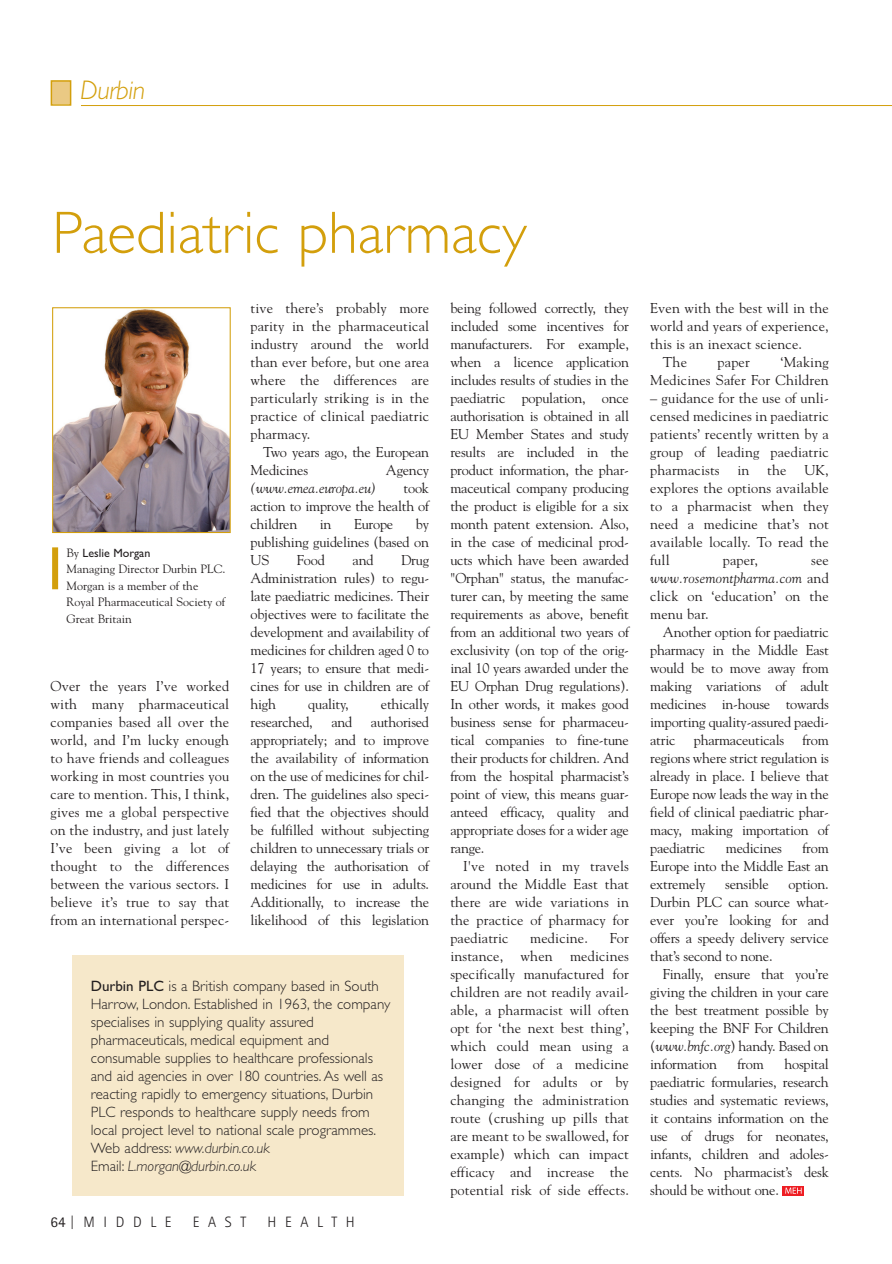
<style>
.page{position:relative;width:892px;height:1264px;background:#fff}
.page>*{position:absolute;margin:0;border:0;box-sizing:border-box;transform-origin:0 0}
.t1{font:300 60px "Gill Sans";color:#d39f0c}
.t2{font:italic 300 27px "Gill Sans";letter-spacing:-.015em;color:#d39f0c}
.t3{font:300 15px/18px "Gill Sans";color:#231f20}
.t4{font:300 15px "Rotis Sans Serif";letter-spacing:.575em;color:#231f20}
.t5{font:14.25px/18px "Goudy";letter-spacing:-.015em;color:#231f20;text-align:justify}
.t6{font:14.25px/18px "Goudy";letter-spacing:.01em;color:#231f20;text-align:right}
.t7{font:italic 14.25px "Goudy";letter-spacing:-.015em;color:#231f20}
.t8{font:12px/16.5px "Goudy";color:#231f20}
.t9{font:12px "Gill Sans";color:#231f20}
.s1{font-family:"Goudy"}
.s2{font-weight:400}
.s3{font-style:italic}
</style>
<div class="page">
<div style="left:52px;top:82px;width:18px;height:22px;background:#eac984"></div>
<div style="left:51px;top:80px;width:20px;height:26px;border:2px solid #d39f0c"></div>
<hr style="left:81px;top:105px;width:811px;height:1px;background:#d39f0c">
<img style="left:54px;top:309px;width:175px;height:222px">
<div style="left:52px;top:307px;width:179px;height:226px;border:1px solid #d39f0c"></div>
<div style="left:72px;top:955px;width:332px;height:240px;background:#f6e8ca"></div>
<div style="left:52px;top:547px;width:6px;height:42px;background:#d39f0c"></div>
<svg style="left:783px;top:1186px;width:21px;height:9px"></svg>
<svg style="left:785px;top:1187px;width:17px;height:6px"></svg>
<h2 class="t2" style="left:80px;top:80px;width:67px">Durbin</h2>
<h1 class="t1" style="left:52px;top:212px;width:476px">Paediatric pharmacy</h1>
<p class="t9" style="left:67px;top:548px;width:85px"><span class="s1">By</span> Leslie Morgan</p>
<p class="t8" style="left:67px;top:562px;width:160px">Managing Director Durbin PLC.<br>Morgan is a member of the<br>Royal Pharmaceutical Society of<br>Great Britain</p>
<p class="t5" style="left:51px;top:678px;width:180px">Over the years I’ve worked with many pharmaceutical companies based all over the world, and I’m lucky enough to have friends and colleagues working in most countries you care to mention. This, I think, gives me a global perspective on the industry, and just lately I’ve been giving a lot of thought to the differences between the various sectors. I believe it’s true to say that from an international perspec-</p>
<p class="t5" style="left:250px;top:300px;width:180px">tive there’s probably more parity in the pharmaceutical industry around the world than ever before, but one area where the differences are particularly striking is in the practice of clinical paediatric pharmacy.</p>
<p class="t5" style="left:250px;top:444px;width:180px;text-indent:13px">Two years ago, the European<br>Medicines</p>
<p class="t5" style="left:386px;top:462px;width:45px">Agency</p>
<p class="t5" style="left:250px;top:480px;width:180px;text-indent:153px">took action to improve the health of children</p>
<p class="t7" style="left:250px;top:483px;width:127px">(www.emea.europa.eu)</p>
<p class="t5" style="left:250px;top:516px;width:180px;text-indent:165px">by publishing guidelines (based on US</p>
<p class="t5" style="left:320px;top:516px;width:13px">in</p>
<p class="t5" style="left:354px;top:516px;width:41px">Europe</p>
<p class="t5" style="left:297px;top:552px;width:29px">Food</p>
<p class="t5" style="left:353px;top:552px;width:22px">and</p>
<p class="t5" style="left:250px;top:552px;width:180px;text-indent:151px">Drug Administration rules) to regu&shy;late paediatric medicines. Their objectives were to facilitate the development and availability of medicines for children aged 0 to 17 years; to ensure that medi&shy;cines for use in children are of high</p>
<p class="t5" style="left:308px;top:696px;width:42px">quality,</p>
<p class="t5" style="left:381px;top:696px;width:50px">ethically</p>
<p class="t5" style="left:250px;top:714px;width:64px">researched,</p>
<p class="t5" style="left:331px;top:714px;width:22px">and</p>
<p class="t5" style="left:250px;top:714px;width:180px;text-indent:120px">authorised appropriately; and to improve the availability of information on the use of medicines for chil&shy;dren. The guidelines also speci&shy;fied that the objectives should be fulfilled without subjecting children to unnecessary trials or delaying the authorisation of medicines for use in adults.<br>Additionally, to increase the likelihood of this legislation</p>
<p class="t3" style="left:91px;top:979px;width:301px"><span class="s2">Durbin PLC</span> is a British company based in South Harrow, London. Established in 1963, the company specialises in supplying quality assured pharmaceuticals, medical equipment and consumable supplies to healthcare professionals and aid agencies in over 180 countries. As well as reacting rapidly to emergency situations, Durbin PLC responds to healthcare supply needs from local project level to national scale programmes.<br>Web address: <span class="s3">www.durbin.co.uk<br></span>Email: <span class="s3">L.morgan@durbin.co.uk</span></p>
<p class="t4" style="left:51px;top:1216px;width:122px"><span class="s2">64</span>|MIDDLE</p>
<p class="t4" style="left:193px;top:1216px;width:55px">EAST</p>
<p class="t4" style="left:268px;top:1216px;width:89px">HEALTH</p>
<p class="t5" style="left:450px;top:300px;width:180px">being followed correctly, they included some incentives for manufacturers. For example, when a licence application includes results of studies in the paediatric population, once authorisation is obtained in all EU Member States and study results are included in the product information, the phar&shy;maceutical company producing the product is eligible for a six month patent extension. Also, in the case of medicinal prod&shy;ucts which have been awarded "Orphan" status, the manufac&shy;turer can, by meeting the same requirements as above, benefit from an additional two years of exclusivity (on top of the orig&shy;inal 10 years awarded under the EU Orphan Drug regulations).<br>In other words, it makes good business sense for pharmaceu&shy;tical companies to fine-tune their products for children. And from the hospital pharmacist’s point of view, this means guar&shy;anteed efficacy, quality and appropriate doses for a wider age range.</p>
<p class="t5" style="left:450px;top:858px;width:180px;text-indent:13px">I've noted in my travels around the Middle East that there are wide variations in the practice of pharmacy for paediatric</p>
<p class="t6" style="left:530px;top:930px;width:59px">medicine.</p>
<p class="t5" style="left:450px;top:930px;width:180px;text-indent:159px">For instance, when medicines specifically manufactured for children are not readily avail&shy;able, a pharmacist will often opt for ‘the next best thing’, which could mean using a lower dose of a medicine designed for adults or by changing the administration route (crushing up pills that are meant to be swallowed, for example) which can impact efficacy and increase the potential risk of side effects.</p>
<p class="t6" style="left:650px;top:300px;width:180px">Even with the best will in the</p>
<p class="t6" style="left:650px;top:318px;width:180px">world and years of experience,</p>
<p class="t6" style="left:650px;top:336px;width:153px">this is an inexact science.</p>
<p class="t5" style="left:663px;top:354px;width:26px">The</p>
<p class="t5" style="left:718px;top:354px;width:34px">paper</p>
<p class="t6" style="left:650px;top:354px;width:180px">‘Making<br>Medicines Safer For Children</p>
<p class="t5" style="left:650px;top:390px;width:180px">– guidance for the use of unli&shy;censed medicines in paediatric patients’ recently written by a group of leading paediatric pharmacists in the UK, explores the options available to a pharmacist when they need a medicine that’s not available locally. To read the full</p>
<p class="t5" style="left:723px;top:552px;width:37px">paper,</p>
<p class="t5" style="left:650px;top:552px;width:180px;text-indent:161px">see <span class="s3">www.rosemontpharma.com</span> and click on ‘education’ on the menu bar.</p>
<p class="t5" style="left:650px;top:624px;width:180px;text-indent:13px">Another option for paediatric pharmacy in the Middle East would be to move away from making variations of adult medicines in-house towards importing quality-assured paedi&shy;atric</p>
<p class="t5" style="left:694px;top:732px;width:92px">pharmaceuticals</p>
<p class="t5" style="left:650px;top:732px;width:180px;text-indent:152px">from regions where strict regulation is already in place. I believe that Europe now leads the way in the field of clinical paediatric phar&shy;macy, making importation of paediatric</p>
<p class="t5" style="left:726px;top:840px;width:58px">medicines</p>
<p class="t5" style="left:650px;top:840px;width:180px;text-indent:152px">from Europe into the Middle East an extremely</p>
<p class="t5" style="left:725px;top:876px;width:45px">sensible</p>
<p class="t5" style="left:650px;top:876px;width:180px;text-indent:138px">option.<br>Durbin PLC can source what&shy;ever you’re looking for and offers a speedy delivery service that’s second to none.</p>
<p class="t5" style="left:650px;top:966px;width:180px;text-indent:13px">Finally, ensure that you’re giving the children in your care the best treatment possible by keeping the BNF For Children (<span class="s3">www.bnfc.org</span>) handy. Based on information</p>
<p class="t5" style="left:650px;top:1056px;width:180px;text-indent:134px">hospital paediatric formularies, research studies and systematic reviews, it contains information on the use of drugs for neonates, infants, children and adoles&shy;cents. No pharmacist’s desk should be without one.</p>
<p class="t5" style="left:737px;top:1056px;width:28px">from</p>
</div>
